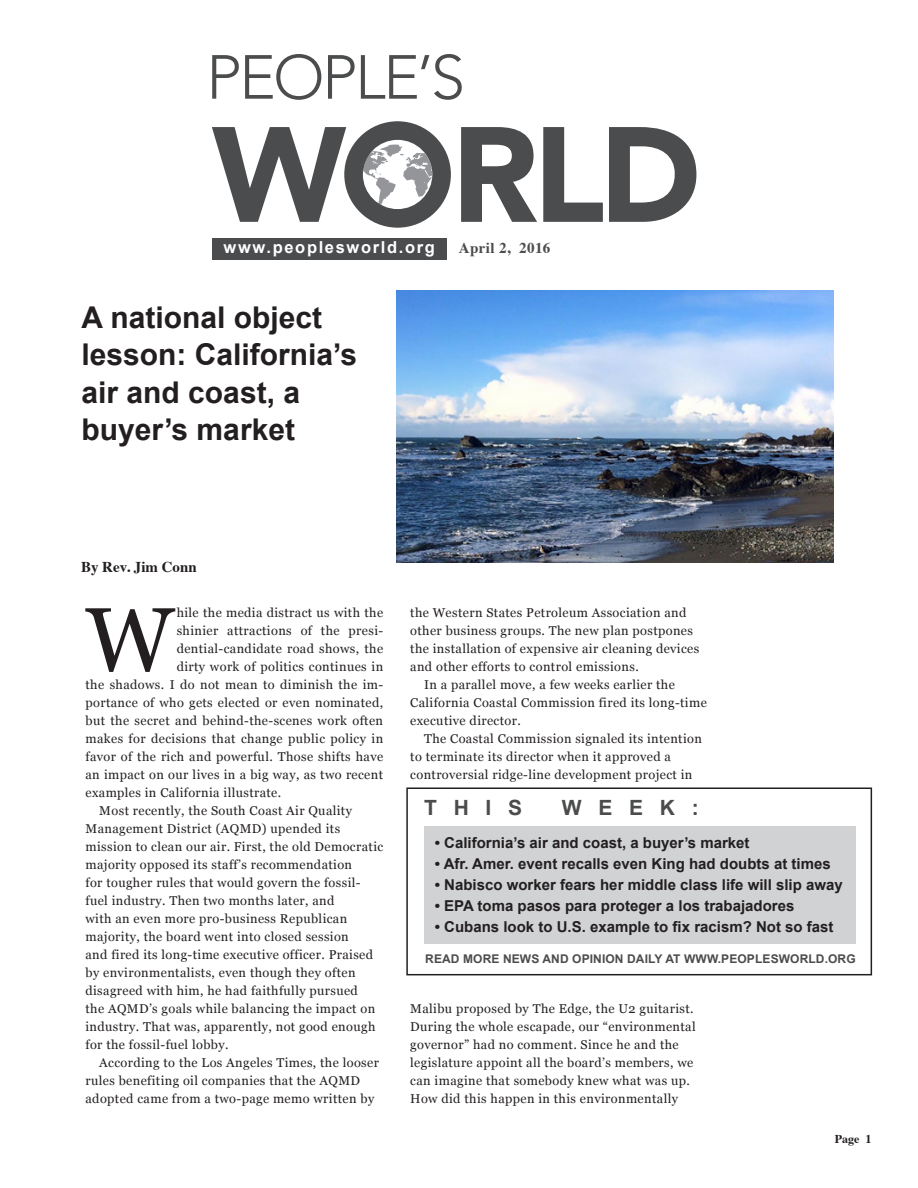
<style>
.page{position:relative;width:918px;height:1188px;background:#fff}
.page>*{position:absolute;margin:0;border:0;box-sizing:border-box;transform-origin:0 0}
.caps_paragraph{font:90.75px "Georgia";color:#231f20}
.title_arial-medium{font:700 30px "Arial";color:#231f20}
.title_arial-Tiny{font:700 21px "Arial";letter-spacing:.8em;color:#4b4c4d}
.t1{font:700 16.5px "Arial";letter-spacing:.1em;color:#fff}
.t2{font:700 15px "Arial";color:#231f20}
.by_line{font:700 15px "Times";color:#231f20}
.by_line-2{font:700 15px "Times";letter-spacing:.025em;color:#4b4c4d}
.Heading_2{font:12.75px/18px "Georgia";letter-spacing:.03em;color:#231f20}
.caps_paragraph-2{font:12.75px "Georgia";letter-spacing:.03em;color:#231f20}
.title_arial-Tiny-2{font:700 12px "Arial";letter-spacing:.01em;color:#4b4c4d}
.by_line-3{font:700 12px "Times";color:#231f20}
</style>
<div class="page">
<div style="left:212px;top:238px;width:235px;height:21px;background:#4b4c4d"></div>
<svg style="left:212px;top:55px;width:27px;height:44px"></svg>
<svg style="left:245px;top:54px;width:76px;height:46px"></svg>
<svg style="left:328px;top:55px;width:27px;height:44px"></svg>
<svg style="left:361px;top:54px;width:101px;height:46px"></svg>
<svg style="left:461px;top:127px;width:76px;height:95px"></svg>
<svg style="left:543px;top:127px;width:60px;height:95px"></svg>
<svg style="left:609px;top:127px;width:87px;height:95px"></svg>
<svg style="left:212px;top:121px;width:239px;height:107px"></svg>
<div style="left:424px;top:826px;width:432px;height:118px;background:#d1d2d4"></div>
<div style="left:406px;top:788px;width:466px;height:187px;border:2px solid #231f20"></div>
<img style="left:397px;top:291px;width:437px;height:271px">
<p class="t1" style="left:224px;top:237px;width:213px">www.peoplesworld.org</p>
<p class="by_line-2" style="left:459px;top:234px;width:93px">April 2, 2016</p>
<p class="title_arial-medium" style="left:82px;top:298px;width:242px">A national object</p>
<p class="title_arial-medium" style="left:82px;top:335px;width:277px">lesson: California’s</p>
<p class="title_arial-medium" style="left:82px;top:373px;width:220px">air and coast, a</p>
<p class="title_arial-medium" style="left:82px;top:410px;width:215px">buyer’s market</p>
<p class="by_line" style="left:81px;top:553px;width:117px">By Rev. Jim Conn</p>
<p class="caps_paragraph" style="left:86px;top:585px;width:90px">W</p>
<p class="caps_paragraph-2" style="left:177px;top:605px;width:208px">hile the media distract us with the</p>
<p class="caps_paragraph-2" style="left:177px;top:623px;width:208px">shinier attractions of the presi-</p>
<p class="caps_paragraph-2" style="left:177px;top:641px;width:208px">dential-candidate road shows, the</p>
<p class="caps_paragraph-2" style="left:177px;top:659px;width:208px">dirty work of politics continues in</p>
<p class="caps_paragraph-2" style="left:86px;top:677px;width:299px">the shadows. I do not mean to diminish the im-</p>
<p class="caps_paragraph-2" style="left:86px;top:695px;width:299px">portance of who gets elected or even nominated,</p>
<p class="caps_paragraph-2" style="left:86px;top:713px;width:299px">but the secret and behind-the-scenes work often</p>
<p class="caps_paragraph-2" style="left:86px;top:731px;width:299px">makes for decisions that change public policy in</p>
<p class="caps_paragraph-2" style="left:86px;top:749px;width:299px">favor of the rich and powerful. Those shifts have</p>
<p class="caps_paragraph-2" style="left:86px;top:767px;width:299px">an impact on our lives in a big way, as two recent</p>
<p class="caps_paragraph-2" style="left:86px;top:785px;width:197px">examples in California illustrate.</p>
<p class="Heading_2" style="left:86px;top:802px;width:299px;text-indent:14px">Most recently, the South Coast Air Quality Management District (AQMD) upended its mission to clean our air. First, the old Democratic majority opposed its staff’s recommendation<br>for tougher rules that would govern the fossil&shy;fuel industry. Then two months later, and<br>with an even more pro-business Republican majority, the board went into closed session<br>and fired its long-time executive officer. Praised by environmentalists, even though they often disagreed with him, he had faithfully pursued<br>the AQMD’s goals while balancing the impact on industry. That was, apparently, not good enough for the fossil-fuel lobby.</p>
<p class="Heading_2" style="left:86px;top:1054px;width:295px;text-indent:14px">According to the Los Angeles Times, the looser rules benefiting oil companies that the AQMD adopted came from a two-page memo written by</p>
<p class="Heading_2" style="left:410px;top:604px;width:291px">the Western States Petroleum Association and other business groups. The new plan postpones the installation of expensive air cleaning devices and other efforts to control emissions.</p>
<p class="Heading_2" style="left:410px;top:676px;width:298px;text-indent:14px">In a parallel move, a few weeks earlier the<br>California Coastal Commission fired its long-time executive director.</p>
<p class="Heading_2" style="left:410px;top:730px;width:293px;text-indent:14px">The Coastal Commission signaled its intention to terminate its director when it approved a controversial ridge-line development project in</p>
<p class="title_arial-Tiny" style="left:424px;top:794px;width:100px">THIS</p>
<p class="title_arial-Tiny" style="left:562px;top:794px;width:139px">WEEK:</p>
<p class="t2" style="left:435px;top:833px;width:316px">• California’s air and coast, a buyer’s market</p>
<p class="t2" style="left:435px;top:854px;width:397px">• Afr. Amer. event recalls even King had doubts at times</p>
<p class="t2" style="left:435px;top:875px;width:409px">• Nabisco worker fears her middle class life will slip away</p>
<p class="t2" style="left:435px;top:896px;width:361px">• EPA toma pasos para proteger a los trabajadores</p>
<p class="t2" style="left:435px;top:917px;width:400px">• Cubans look to U.S. example to fix racism? Not so fast</p>
<p class="title_arial-Tiny-2" style="left:425px;top:951px;width:432px">READ MORE NEWS AND OPINION DAILY AT WWW.PEOPLESWORLD.ORG</p>
<p class="Heading_2" style="left:410px;top:1000px;width:287px">Malibu proposed by The Edge, the U2 guitarist.<br>During the whole escapade, our “environmental governor” had no comment. Since he and the legislature appoint all the board’s members, we can imagine that somebody knew what was up.</p>
<p class="Heading_2" style="left:410px;top:1090px;width:269px">How did this happen in this environmentally</p>
<p class="by_line-3" style="left:835px;top:1127px;width:38px">Page 1</p>
</div>
